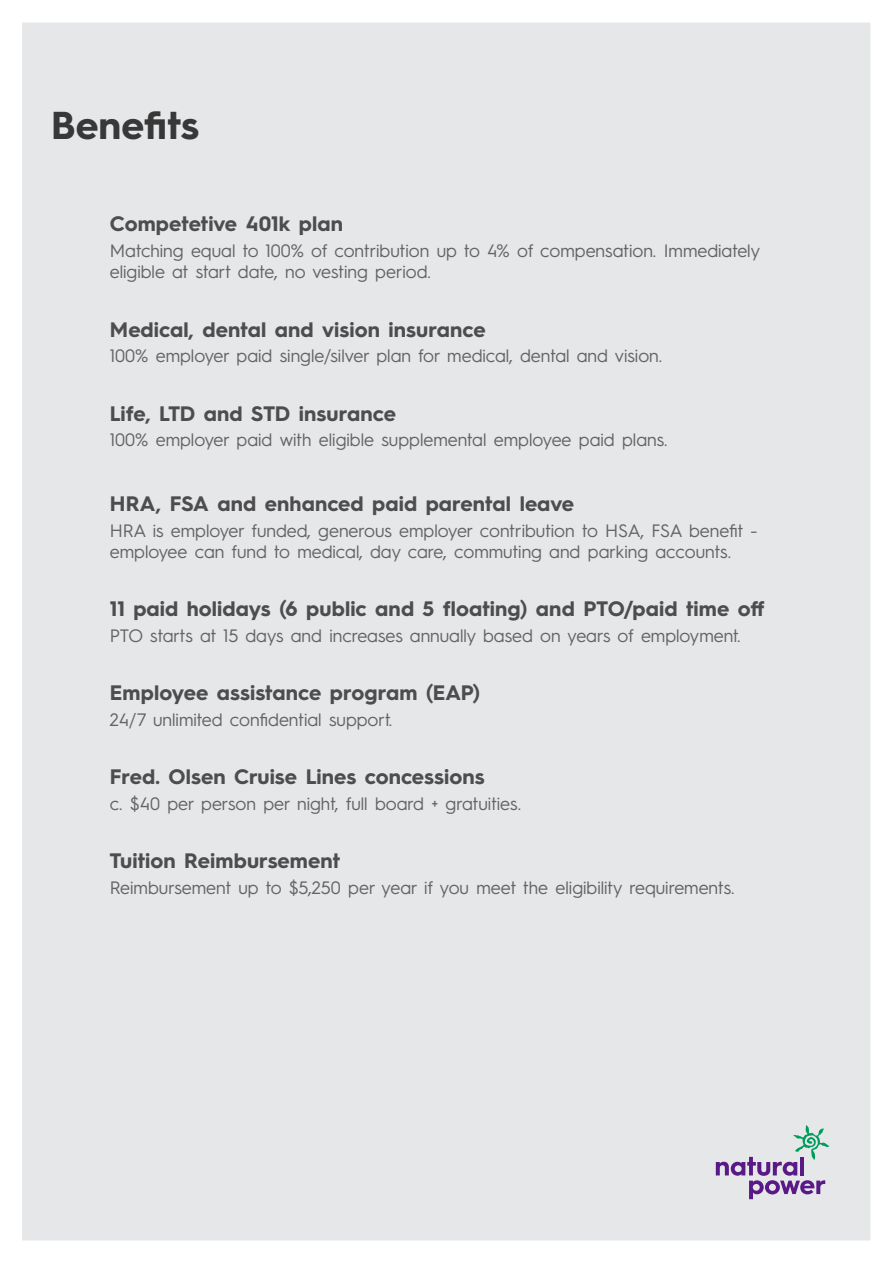
<style>
.page{position:relative;width:893px;height:1263px;background:#fff}
.page>*{position:absolute;margin:0;border:0;box-sizing:border-box;transform-origin:0 0}
.t1{font:700 39px "Hurme Geometric Sans 3";color:#383839}
.t2{font:700 21px "Hurme Geometric Sans 3";letter-spacing:.005em;color:#4d4d4f}
.t3{font:18px/21.6px "Hurme Geometric Sans 3";color:#636466}
</style>
<div class="page">
<div style="left:11px;top:11px;width:871px;height:1241px;background:#e6e7e8"></div>
<div style="left:0;top:0;width:893px;height:1263px;border:22px solid #fff"></div>
<svg style="left:716px;top:1125px;width:113px;height:74px"></svg>
<h1 class="t1" style="left:51px;top:98px;width:150px">Benefits</h1>
<p class="t2" style="left:110px;top:209px;width:235px">Competetive 401k plan</p>
<p class="t3" style="left:110px;top:239px;width:652px">Matching equal to 100% of contribution up to 4% of compensation. Immediately eligible at start date, no vesting period.</p>
<p class="t2" style="left:110px;top:314px;width:377px">Medical, dental and vision insurance</p>
<p class="t3" style="left:110px;top:344px;width:554px">100% employer paid single/silver plan for medical, dental and vision.</p>
<p class="t2" style="left:110px;top:398px;width:288px">Life, LTD and STD insurance</p>
<p class="t3" style="left:110px;top:428px;width:559px">100% employer paid with eligible supplemental employee paid plans.</p>
<p class="t2" style="left:110px;top:489px;width:466px">HRA, FSA and enhanced paid parental leave</p>
<p class="t3" style="left:110px;top:518px;width:649px">HRA is employer funded, generous employer contribution to HSA, FSA benefit - employee can fund to medical, day care, commuting and parking accounts.</p>
<p class="t2" style="left:110px;top:594px;width:656px">11 paid holidays (6 public and 5 floating) and PTO/paid time off</p>
<p class="t3" style="left:110px;top:624px;width:632px">PTO starts at 15 days and increases annually based on years of employment.</p>
<p class="t2" style="left:110px;top:678px;width:372px">Employee assistance program (EAP)</p>
<p class="t3" style="left:110px;top:708px;width:284px">24/7 unlimited confidential support.</p>
<p class="t2" style="left:110px;top:762px;width:376px">Fred. Olsen Cruise Lines concessions</p>
<p class="t3" style="left:110px;top:792px;width:413px">c. $40 per person per night, full board + gratuities.</p>
<p class="t2" style="left:110px;top:846px;width:232px">Tuition Reimbursement</p>
<p class="t3" style="left:110px;top:876px;width:626px">Reimbursement up to $5,250 per year if you meet the eligibility requirements.</p>
</div>
